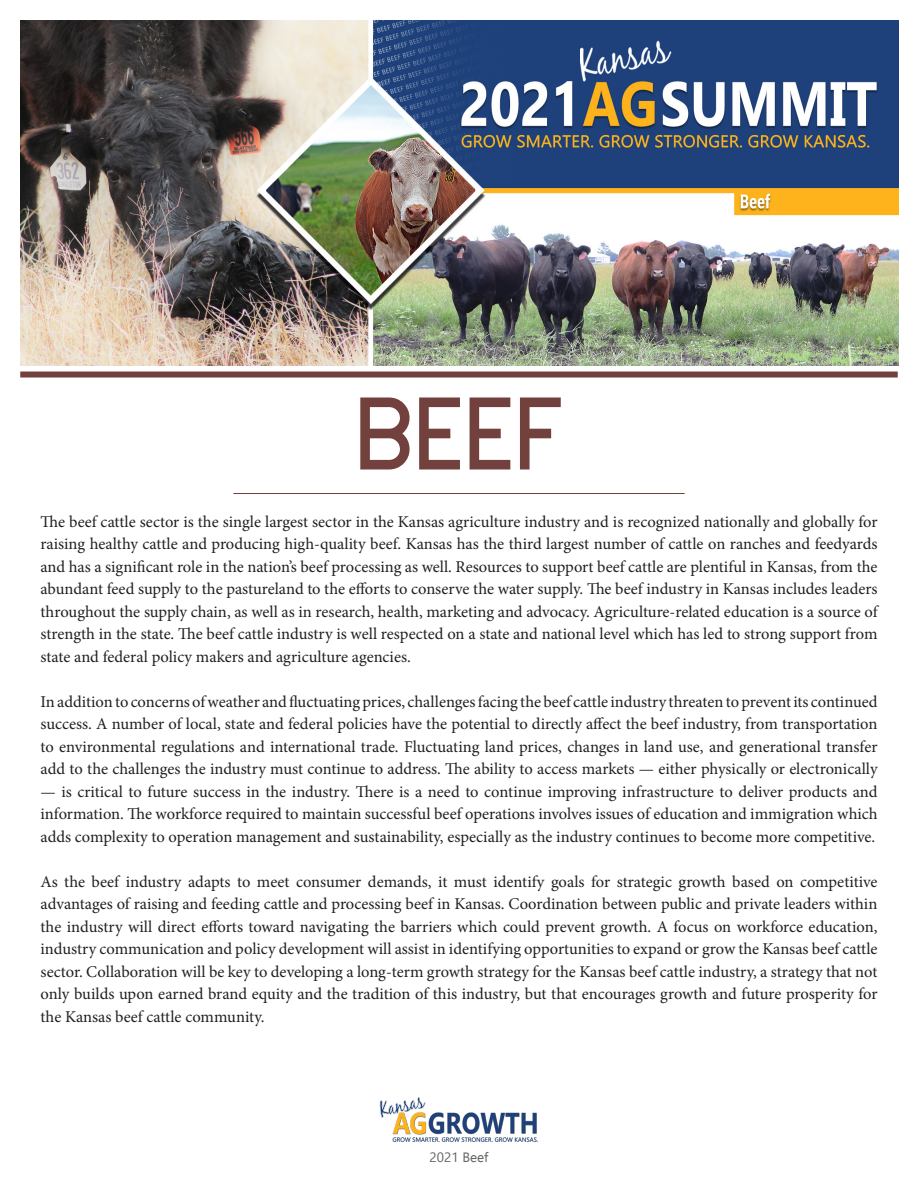
<style>
.page{position:relative;width:918px;height:1188px;background:#fff}
.page>*{position:absolute;margin:0;border:0;box-sizing:border-box;transform-origin:0 0}
.t1{font:96px "Stark";color:#72413d}
.t2{font:16.5px/22.5px "Minion Pro";color:#231f20;text-align:justify}
.t3{font:13.5px "Ebrima";color:#636366}
</style>
<div class="page">
<div style="left:20px;top:372px;width:878px;height:6px;background:#72413d"></div>
<img style="left:379px;top:1097px;width:159px;height:45px">
<img style="left:20px;top:20px;width:878px;height:346px">
<hr style="left:233px;top:493px;width:452px;height:1px;background:#72413d">
<p class="t1" style="left:356px;top:361px;width:212px">BEEF</p>
<p class="t2" style="left:41px;top:510px;width:839px">The beef cattle sector is the single largest sector in the Kansas agriculture industry and is recognized nationally and globally for raising healthy cattle and producing high-quality beef. Kansas has the third largest number of cattle on ranches and feedyards and has a significant role in the nation’s beef processing as well. Resources to support beef cattle are plentiful in Kansas, from the abundant feed supply to the pastureland to the efforts to conserve the water supply. The beef industry in Kansas includes leaders throughout the supply chain, as well as in research, health, marketing and advocacy. Agriculture-related education is a source of strength in the state. The beef cattle industry is well respected on a state and national level which has led to strong support from state and federal policy makers and agriculture agencies.</p>
<p class="t2" style="left:41px;top:690px;width:839px">In addition to concerns of weather and fluctuating prices, challenges facing the beef cattle industry threaten to prevent its continued success. A number of local, state and federal policies have the potential to directly affect the beef industry, from transportation to environmental regulations and international trade. Fluctuating land prices, changes in land use, and generational transfer add to the challenges the industry must continue to address. The ability to access markets — either physically or electronically</p>
<p class="t2" style="left:41px;top:780px;width:839px">— is critical to future success in the industry. There is a need to continue improving infrastructure to deliver products and information. The workforce required to maintain successful beef operations involves issues of education and immigration which adds complexity to operation management and sustainability, especially as the industry continues to become more competitive.</p>
<p class="t2" style="left:41px;top:870px;width:839px">As the beef industry adapts to meet consumer demands, it must identify goals for strategic growth based on competitive advantages of raising and feeding cattle and processing beef in Kansas. Coordination between public and private leaders within the industry will direct efforts toward navigating the barriers which could prevent growth. A focus on workforce education, industry communication and policy development will assist in identifying opportunities to expand or grow the Kansas beef cattle sector. Collaboration will be key to developing a long-term growth strategy for the Kansas beef cattle industry, a strategy that not only builds upon earned brand equity and the tradition of this industry, but that encourages growth and future prosperity for the Kansas beef cattle community.</p>
<p class="t3" style="left:430px;top:1147px;width:60px">2021 Beef</p>
</div>
